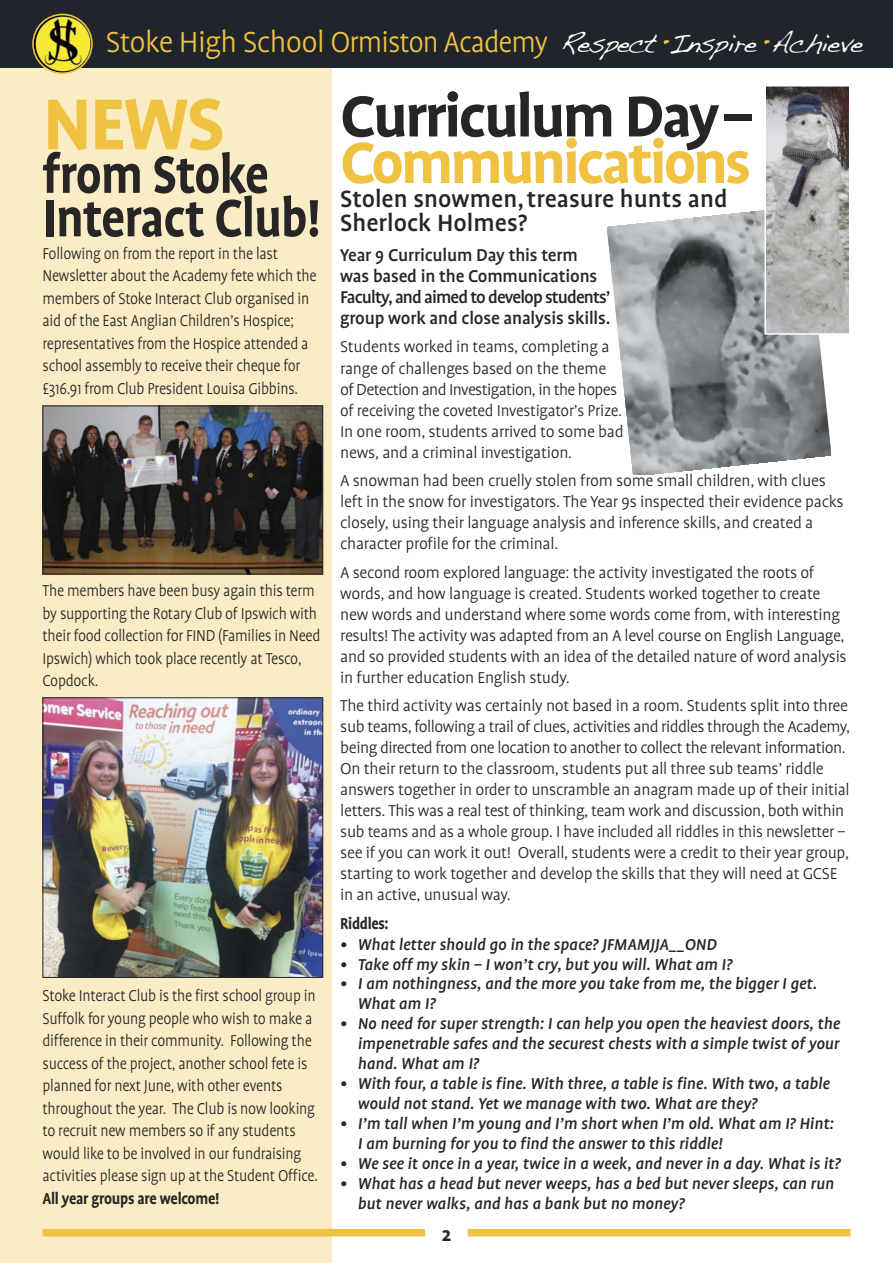
<style>
.page{position:relative;width:893px;height:1263px;background:#fff}
.page>*{position:absolute;margin:0;border:0;box-sizing:border-box;transform-origin:0 0}
.t1{font:700 82.5px "Profile";color:#efc241}
.t2{font:700 66px "Profile";letter-spacing:-.035em;color:#272526}
.t3{font:700 66px "Profile";letter-spacing:-.045em;color:#efc241}
.t4{font:700 60px/43.5px "Profile";letter-spacing:-.015em;color:#272526;scale:.88 1}
.t5{font:300 33px "Profile";letter-spacing:-.03em;color:#efc241}
.t6{font:500 27px/24px "Profile";color:#272526}
.t7{font:700 21px "Profile";color:#272526}
.t8{font:500 19.5px/21px "Profile";letter-spacing:-.01em;color:#272526}
.t9{font:300 18px/21px "Profile";letter-spacing:-.015em;color:#272526}
.t10{font:300 18px/22.5px "Profile";letter-spacing:-.015em;color:#272526;scale:.9 1}
.t11{font:italic 500 18px/20px "Profile";color:#272526}
.t12{font:700 18px "Profile";letter-spacing:-.015em;color:#272526;scale:.9 1}
.s1{font-family:"Handwriting Dakota";font-weight:400;font-size:27px;color:#fff}
.s2{font-family:"Handwriting Dakota";font-weight:400;font-size:27px}
</style>
<div class="page">
<div style="left:0;top:0;width:332px;height:1263px;background:#faedc6"></div>
<div style="left:43px;top:1229px;width:382px;height:7px;background:#efc241"></div>
<div style="left:468px;top:1229px;width:382px;height:7px;background:#efc241"></div>
<div style="left:0;top:0;width:893px;height:68px;background:#20242b"></div>
<img style="left:32px;top:14px;width:61px;height:60px">
<img style="left:607px;top:210px;width:224px;height:265px">
<img style="left:45px;top:408px;width:276px;height:164px">
<div style="left:43px;top:406px;width:280px;height:168px;border:1px solid #272526"></div>
<img style="left:45px;top:699px;width:276px;height:277px">
<div style="left:43px;top:697px;width:280px;height:281px;border:1px solid #272526"></div>
<img style="left:767px;top:88px;width:80px;height:244px">
<div style="left:764px;top:85px;width:86px;height:250px;border:2px solid #fff"></div>
<h3 class="t5" style="left:106px;top:30px;width:759px">Stoke High School Ormiston Academy <span class="s1">Respect</span> <span class="s2">•</span><span class="s1">Inspire</span> <span class="s2">•</span><span class="s1">Achieve</span></h3>
<h1 class="t1" style="left:43px;top:93px;width:184px">NEWS</h1>
<h3 class="t4" style="left:43px;top:157px;width:317px">from Stoke<br>Interact Club!</h3>
<p class="t10" style="left:43px;top:243px;width:306px">Following on from the report in the last Newsletter about the Academy fete which the members of Stoke Interact Club organised in aid of the East Anglian Children’s Hospice; representatives from the Hospice attended a school assembly to receive their cheque for £316.91 from Club President Louisa Gibbins.</p>
<p class="t10" style="left:43px;top:581px;width:310px">The members have been busy again this term by supporting the Rotary Club of Ipswich with their food collection for FIND (Families in Need Ipswich) which took place recently at Tesco, Copdock.</p>
<p class="t10" style="left:43px;top:986px;width:308px">Stoke Interact Club is the first school group in Suffolk for young people who wish to make a difference in their community. Following the success of the project, another school fete is planned for next June, with other events throughout the year. The Club is now looking to recruit new members so if any students would like to be involved in our fundraising activities please sign up at the Student Office.</p>
<p class="t12" style="left:43px;top:1192px;width:198px">All year groups are welcome!</p>
<h2 class="t2" style="left:340px;top:91px;width:414px">Curriculum Day–</h2>
<h2 class="t3" style="left:340px;top:138px;width:413px">Communications</h2>
<h3 class="t6" style="left:340px;top:189px;width:389px">Stolen snowmen,treasure hunts and<br>Sherlock Holmes?</h3>
<p class="t8" style="left:340px;top:246px;width:272px">Year 9 Curriculum Day this term was based in the Communications Faculty, and aimed to develop students’ group work and close analysis skills.</p>
<p class="t9" style="left:340px;top:338px;width:285px">Students worked in teams, completing a range of challenges based on the theme of Detection and Investigation, in the hopes of receiving the coveted Investigator’s Prize.<br>In one room, students arrived to some bad news, and a criminal investigation.</p>
<p class="t9" style="left:340px;top:471px;width:505px">A snowman had been cruelly stolen from some small children, with clues left in the snow for investigators. The Year 9s inspected their evidence packs closely, using their language analysis and inference skills, and created a character profile for the criminal.</p>
<p class="t9" style="left:340px;top:563px;width:508px">A second room explored language: the activity investigated the roots of words, and how language is created. Students worked together to create new words and understand where some words come from, with interesting results! The activity was adapted from an A level course on English Language, and so provided students with an idea of the detailed nature of word analysis in further education English study.</p>
<p class="t9" style="left:340px;top:696px;width:511px">The third activity was certainly not based in a room. Students split into three sub teams, following a trail of clues, activities and riddles through the Academy, being directed from one location to another to collect the relevant information.<br>On their return to the classroom, students put all three sub teams’ riddle answers together in order to unscramble an anagram made up of their initial letters. This was a real test of thinking, team work and discussion, both within sub teams and as a whole group. I have included all riddles in this newsletter – see if you can work it out! Overall, students were a credit to their year group, starting to work together and develop the skills that they will need at GCSE in an active, unusual way.</p>
<p class="t12" style="left:340px;top:916px;width:56px">Riddles:</p>
<p class="t11" style="left:340px;top:935px;width:378px">• What letter should go in the space? JFMAMJJA__OND</p>
<p class="t11" style="left:340px;top:955px;width:394px">• Take off my skin – I won’t cry, but you will. What am I?</p>
<p class="t11" style="left:358px;top:975px;width:461px;text-indent:-18px">• I am nothingness, and the more you take from me, the bigger I get.<br>What am I?</p>
<p class="t11" style="left:358px;top:1015px;width:484px;text-align:justify;text-indent:-18px">• No need for super strength: I can help you open the heaviest doors, the impenetrable safes and the securest chests with a simple twist of your hand. What am I?</p>
<p class="t11" style="left:358px;top:1075px;width:474px;text-indent:-18px">• With four, a table is fine. With three, a table is fine. With two, a table would not stand. Yet we manage with two. What are they?</p>
<p class="t11" style="left:358px;top:1115px;width:478px;text-indent:-18px">• I’m tall when I’m young and I’m short when I’m old. What am I? Hint:<br>I am burning for you to find the answer to this riddle!</p>
<p class="t11" style="left:340px;top:1155px;width:502px">• We see it once in a year, twice in a week, and never in a day. What is it?</p>
<p class="t11" style="left:358px;top:1175px;width:478px;text-indent:-18px">• What has a head but never weeps, has a bed but never sleeps, can run but never walks, and has a bank but no money?</p>
<p class="t7" style="left:442px;top:1227px;width:11px">2</p>
</div>
